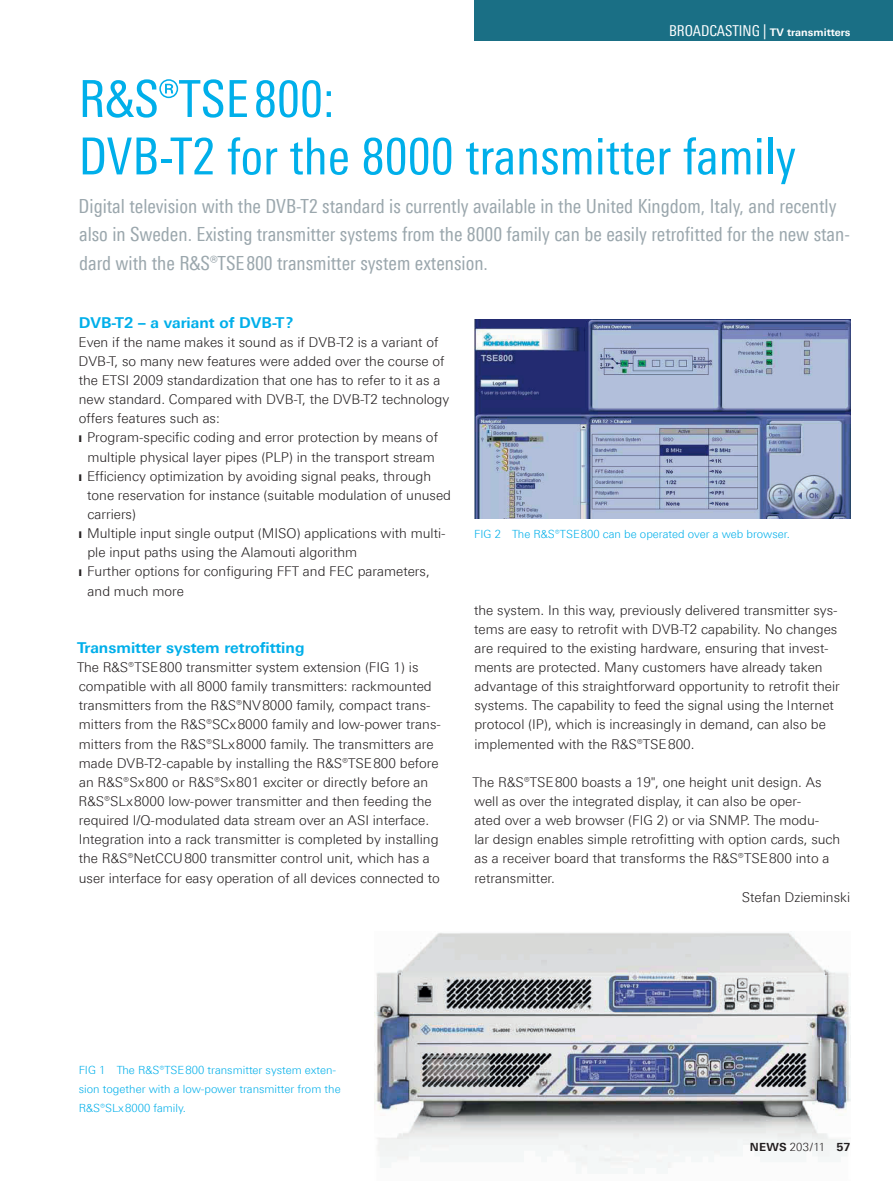
<style>
.page{position:relative;width:893px;height:1191px;background:#fff}
.page>*{position:absolute;margin:0;border:0;box-sizing:border-box;transform-origin:0 0}
.t1{font:51px/57.4px "Linotype Univers 420 Cn";color:#00afea}
.t2{font:19.5px/28.7px "Linotype Univers 420 Cn";color:#9ba7ad}
.t3{font:700 15px "Linotype Univers 630";color:#00afea}
.t4{font:300 13.5px/19.2px "Linotype Univers 330";color:#231f20}
.t5{font:300 11.25px/19.2px "Linotype Univers 330";color:#00afea}
.t6{font:700 11.25px "Linotype Univers 630";letter-spacing:.015em;color:#231f20}
.t7{font:700 10.5px "Linotype Univers 630";color:#fff}
.s1{font-family:"Linotype Univers 420 Cn";font-weight:400;font-size:15px}
.s2{font-family:"Linotype Univers 330";font-weight:300}
</style>
<div class="page">
<img style="left:474px;top:320px;width:376px;height:199px">
<img style="left:374px;top:933px;width:476px;height:240px">
<div style="left:474px;top:0;width:419px;height:40px;background:#1a6f85"></div>
<p class="t7" style="left:669px;top:26px;width:183px"><span class="s1">BROADCASTING |</span> TV transmitters</p>
<h1 class="t1" style="left:79px;top:70px;width:719px">R&amp;S®TSE800:<br>DVB-T2 for the 8000 transmitter family</h1>
<p class="t2" style="left:79px;top:191px;width:773px">Digital television with the DVB-T2 standard is currently available in the United Kingdom, Italy, and recently also in Sweden. Existing transmitter systems from the 8000 family can be easily retrofitted for the new stan&shy;dard with the R&amp;S®TSE800 transmitter system extension.</p>
<p class="t3" style="left:79px;top:313px;width:216px">DVB-T2 – a variant of DVB-T?</p>
<p class="t4" style="left:79px;top:332px;width:361px">Even if the name makes it sound as if DVB-T2 is a variant of</p>
<p class="t4" style="left:79px;top:351px;width:367px">DVB-T, so many new features were added over the course of</p>
<p class="t4" style="left:79px;top:370px;width:363px">the ETSI 2009 standardization that one has to refer to it as a</p>
<p class="t4" style="left:79px;top:389px;width:372px">new standard. Compared with DVB-T, the DVB-T2 technology</p>
<p class="t4" style="left:79px;top:409px;width:142px">offers features such as:</p>
<p class="t4" style="left:79px;top:428px;width:360px">❙ Program-specific coding and error protection by means of</p>
<p class="t4" style="left:87px;top:447px;width:349px">multiple physical layer pipes (PLP) in the transport stream</p>
<p class="t4" style="left:79px;top:466px;width:354px">❙ Efficiency optimization by avoiding signal peaks, through</p>
<p class="t4" style="left:87px;top:485px;width:365px">tone reservation for instance (suitable modulation of unused</p>
<p class="t4" style="left:87px;top:504px;width:50px">carriers)</p>
<p class="t4" style="left:79px;top:523px;width:368px">❙ Multiple input single output (MISO) applications with multi-</p>
<p class="t4" style="left:87px;top:542px;width:271px">ple input paths using the Alamouti algorithm</p>
<p class="t4" style="left:79px;top:562px;width:352px">❙ Further options for configuring FFT and FEC parameters,</p>
<p class="t4" style="left:88px;top:581px;width:98px">and much more</p>
<p class="t3" style="left:77px;top:638px;width:229px">Transmitter system retrofitting</p>
<p class="t4" style="left:77px;top:657px;width:365px">The R&amp;S®TSE800 transmitter system extension (FIG 1) is compatible with all 8000 family transmitters: rackmounted transmitters from the R&amp;S®NV8000 family, compact trans&shy;mitters from the R&amp;S®SCx8000 family and low-power trans&shy;mitters from the R&amp;S®SLx8000 family. The transmitters are made DVB-T2-capable by installing the R&amp;S®TSE800 before an R&amp;S®Sx800 or R&amp;S®Sx801 exciter or directly before an R&amp;S®SLx8000 low-power transmitter and then feeding the required I/Q-modulated data stream over an ASI interface.<br>Integration into a rack transmitter is completed by installing the R&amp;S®NetCCU800 transmitter control unit, which has a user interface for easy operation of all devices connected to</p>
<p class="t5" style="left:474px;top:524px;width:317px">FIG 2 The R&amp;S®TSE800 can be operated over a web browser.</p>
<p class="t4" style="left:474px;top:600px;width:367px">the system. In this way, previously delivered transmitter sys&shy;tems are easy to retrofit with DVB-T2 capability. No changes are required to the existing hardware, ensuring that invest&shy;ments are protected. Many customers have already taken advantage of this straightforward opportunity to retrofit their systems. The capability to feed the signal using the Internet protocol (IP), which is increasingly in demand, can also be implemented with the R&amp;S®TSE800.</p>
<p class="t4" style="left:473px;top:772px;width:350px">The R&amp;S®TSE800 boasts a 19", one height unit design. As</p>
<p class="t4" style="left:474px;top:791px;width:329px">well as over the integrated display, it can also be oper-</p>
<p class="t4" style="left:475px;top:810px;width:346px">ated over a web browser (FIG 2) or via SNMP. The modu-</p>
<p class="t4" style="left:474px;top:829px;width:367px">lar design enables simple retrofitting with option cards, such</p>
<p class="t4" style="left:475px;top:849px;width:356px">as a receiver board that transforms the R&amp;S®TSE800 into a</p>
<p class="t4" style="left:474px;top:868px;width:82px">retransmitter.</p>
<p class="t4" style="left:742px;top:887px;width:110px">Stefan Dzieminski</p>
<p class="t5" style="left:79px;top:1060px;width:264px">FIG 1 The R&amp;S®TSE800 transmitter system exten&shy;sion together with a low-power transmitter from the<br>R&amp;S®SLx8000 family.</p>
<p class="t6" style="left:750px;top:1139px;width:102px">NEWS <span class="s2">203/11</span> 57</p>
</div>
